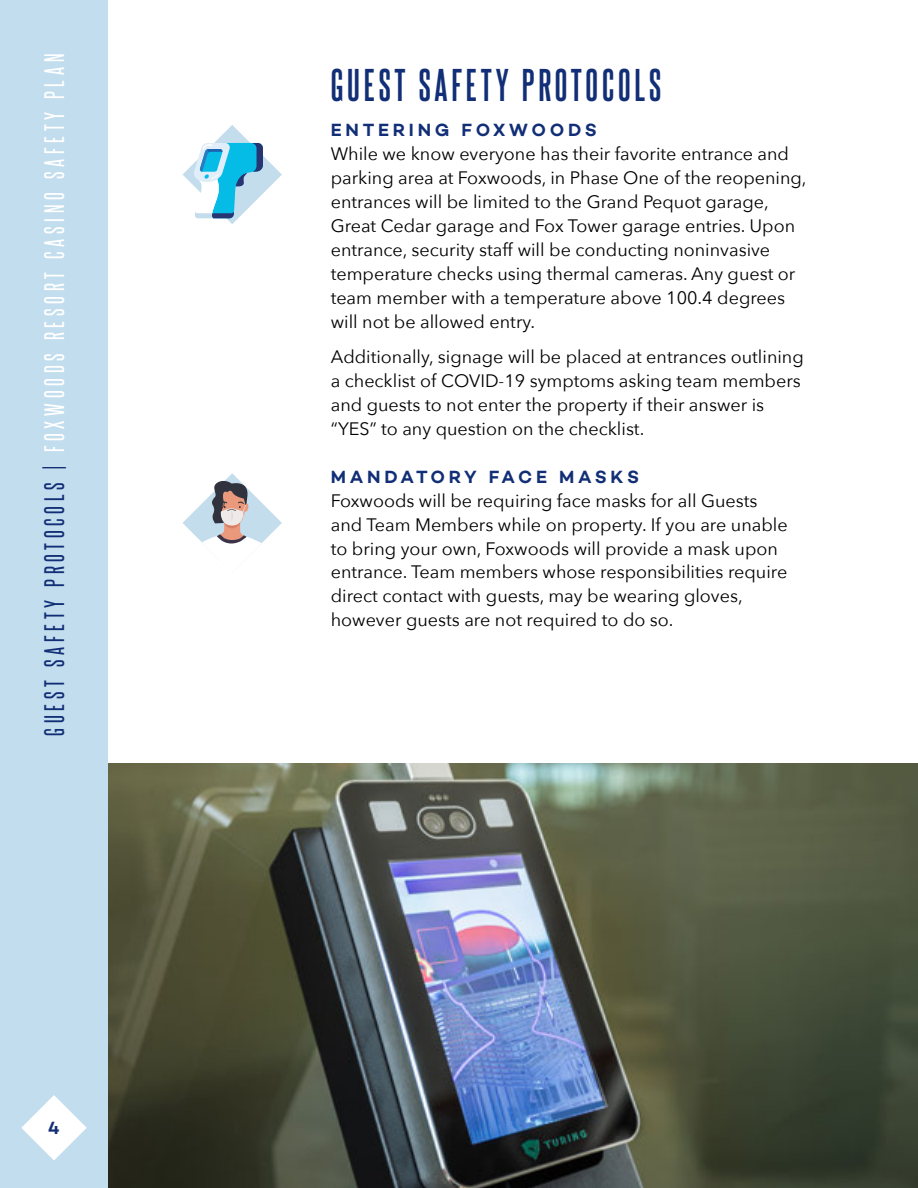
<style>
.page{position:relative;width:918px;height:1188px;background:#fff}
.page>*{position:absolute;margin:0;border:0;box-sizing:border-box;transform-origin:0 0}
.t1{font:700 39px "Steelfish Rg";letter-spacing:.1em;color:#112e76}
.t2{font:24px "Steelfish Rg";letter-spacing:.2em;color:#fff}
.t3{font:18px/24px "Avenir Next";color:#000}
.t4{font:600 18px "Campton";letter-spacing:.2em;color:#112e76}
.s1{color:#112e76}
</style>
<div class="page">
<img style="left:108px;top:764px;width:810px;height:424px">
<svg style="left:183px;top:125px;width:99px;height:99px"></svg>
<svg style="left:183px;top:474px;width:99px;height:84px"></svg>
<div style="left:0;top:0;width:108px;height:1188px;background:#c2dded"></div>
<svg style="left:21px;top:1095px;width:66px;height:65px"></svg>
<h2 class="t2" style="left:40px;top:736px;width:683px;rotate:-90deg"><span class="s1">GUEST SAFETY PROTOCOLS |</span> FOXWOODS RESORT CASINO SAFETY PLAN</h2>
<p class="t4" style="left:48px;top:1116px;width:13px">4</p>
<h1 class="t1" style="left:331px;top:61px;width:332px">GUEST SAFETY PROTOCOLS</h1>
<p class="t4" style="left:331px;top:118px;width:268px">ENTERING FOXWOODS</p>
<p class="t3" style="left:331px;top:141px;width:477px">While we know everyone has their favorite entrance and parking area at Foxwoods, in Phase One of the reopening, entrances will be limited to the Grand Pequot garage, Great Cedar garage and Fox Tower garage entries. Upon entrance, security staff will be conducting noninvasive temperature checks using thermal cameras. Any guest or team member with a temperature above 100.4 degrees will not be allowed entry.</p>
<p class="t3" style="left:331px;top:344px;width:475px">Additionally, signage will be placed at entrances outlining a checklist of COVID-19 symptoms asking team members and guests to not enter the property if their answer is “YES” to any question on the checklist.</p>
<p class="t4" style="left:331px;top:465px;width:310px">MANDATORY FACE MASKS</p>
<p class="t3" style="left:331px;top:487px;width:459px">Foxwoods will be requiring face masks for all Guests and Team Members while on property. If you are unable to bring your own, Foxwoods will provide a mask upon entrance. Team members whose responsibilities require direct contact with guests, may be wearing gloves, however guests are not required to do so.</p>
</div>
